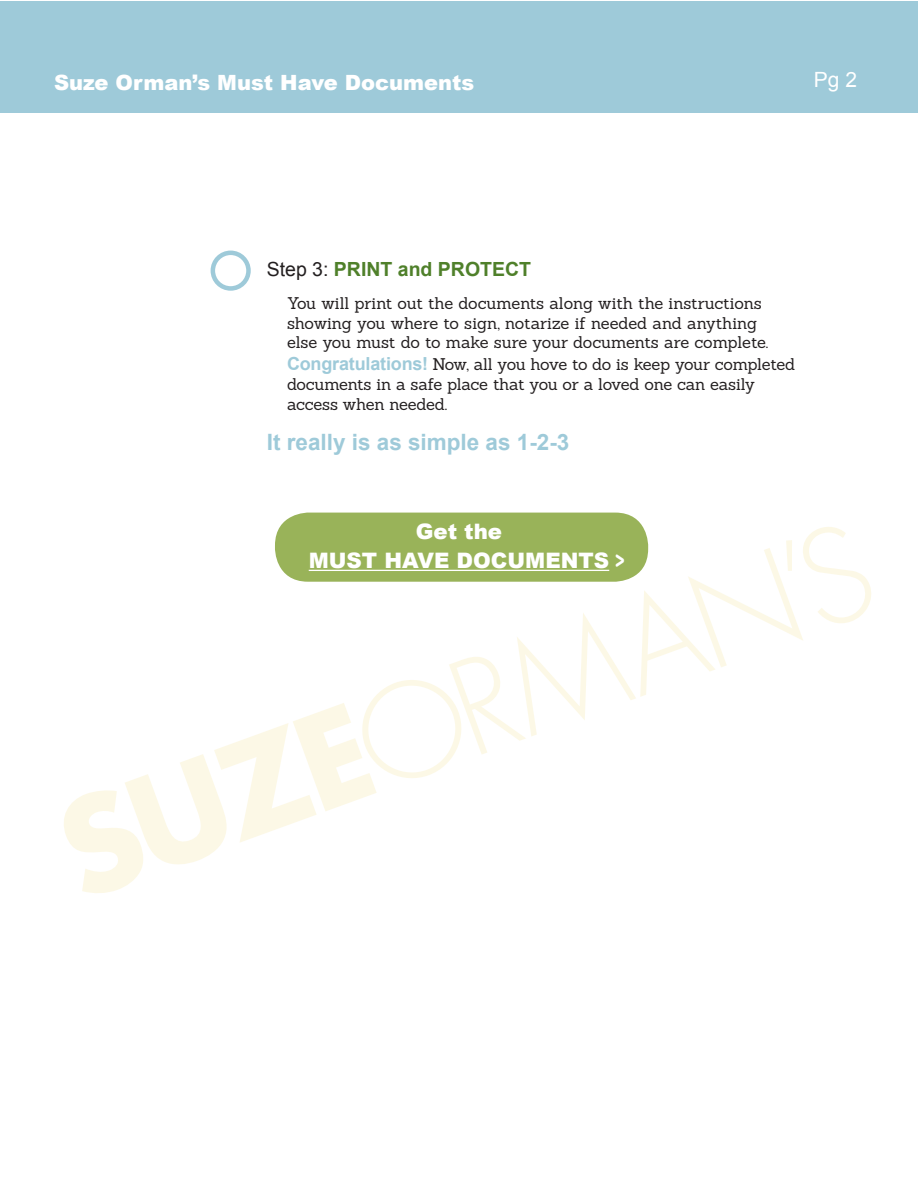
<style>
.page{position:relative;width:918px;height:1188px;background:#fff}
.page>*{position:absolute;margin:0;border:0;box-sizing:border-box;transform-origin:0 0}
.t1{font:700 23.85px "Gotham Rounded";color:#fff;scale:.7 1}
.t2{font:700 22.5px "Arial";color:#9ecad9}
.t3{font:900 21.3px/29.1px "Arial";color:#fff;text-align:center}
.t4{font:900 21px "Arial";color:#fff}
.t5{font:21px "Arial";color:#fff}
.t6{font:700 19.5px "Arial";color:#4f802a}
.t7{font:16.5px/19.8px "Sanchez";letter-spacing:-.015em;color:#231f20}
.s1{font-weight:400;color:#231f20}
.s2{font-family:"Arial";font-weight:700;font-size:18px;color:#9ecad9}
</style>
<div class="page">
<svg style="left:64px;top:525px;width:807px;height:368px"></svg>
<div style="left:0;top:1px;width:918px;height:111px;background:#9ecad9"></div>
<div style="left:211px;top:251px;width:40px;height:40px;border:4px solid #9ecad9;border-radius:50%"></div>
<div style="left:275px;top:513px;width:373px;height:69px;background:#99b359;border-radius:33px"></div>
<hr style="left:309px;top:570px;width:300px;height:1px;background:#fff">
<p class="t4" style="left:54px;top:67px;width:422px">Suze Orman’s Must Have Documents</p>
<p class="t5" style="left:814px;top:66px;width:45px">Pg 2</p>
<p class="t6" style="left:267px;top:256px;width:266px"><span class="s1">Step 3:</span> PRINT and PROTECT</p>
<p class="t7" style="left:287px;top:293px;width:483px">You will print out the documents along with the instructions showing you where to sign, notarize if needed and anything else you must do to make sure your documents are complete.</p>
<p class="t7" style="left:287px;top:354px;width:510px"><span class="s2">Congratulations!</span> Now, all you hove to do is keep your completed documents in a safe place that you or a loved one can easily access when needed.</p>
<p class="t2" style="left:267px;top:427px;width:304px">It really is as simple as 1-2-3</p>
<p class="t3" style="left:309px;top:516px;width:302px">Get the<br>MUST HAVE DOCUMENTS</p>
<p class="t1" style="left:614px;top:543px;width:17px">&gt;</p>
</div>
